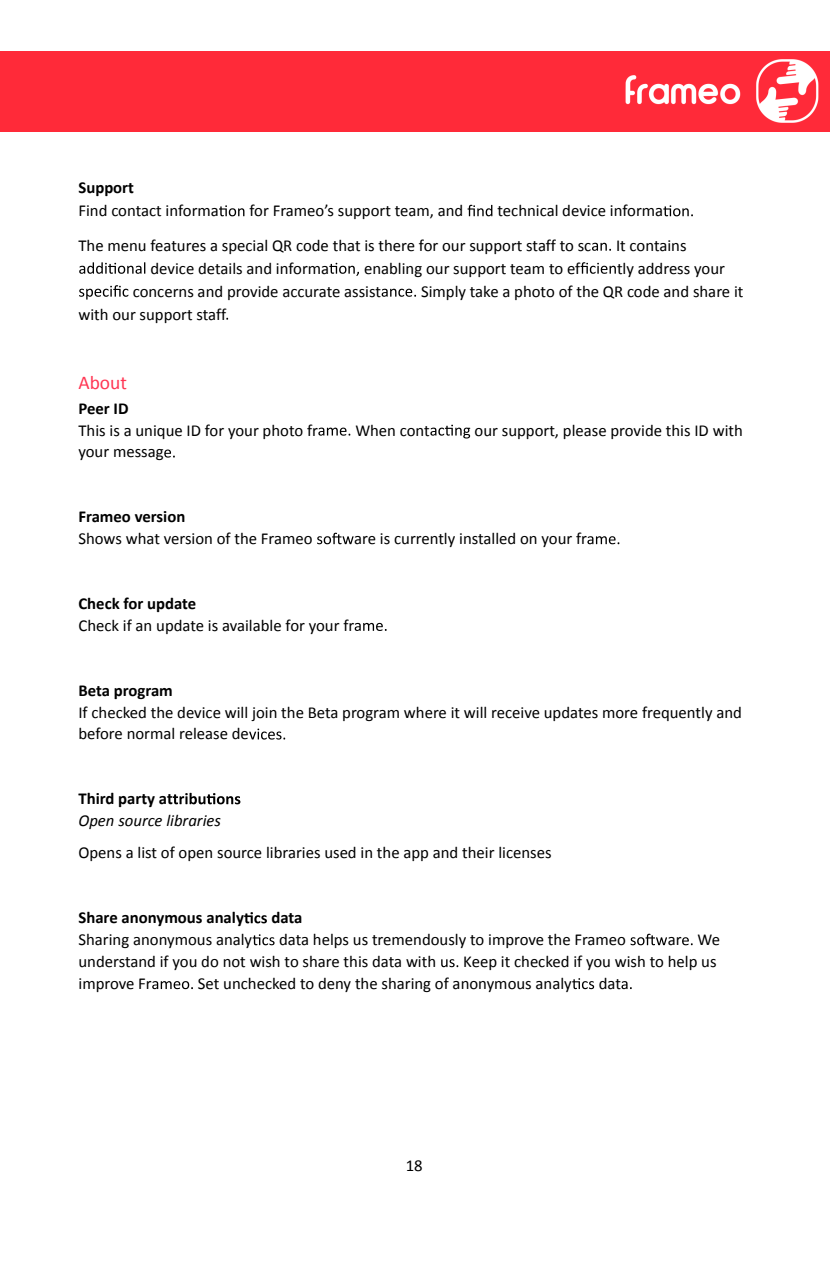
<style>
.page{position:relative;width:830px;height:1276px;background:#fff}
.page>*{position:absolute;margin:0;border:0;box-sizing:border-box;transform-origin:0 0}
.t1{font:19.57px "Calibri";color:#ff3653}
.t2{font:16.65px/34.4px "Calibri";color:#000}
.t3{font:700 16.65px "Calibri";color:#000}
.t4{font:italic 16.65px "Calibri";color:#000}
</style>
<div class="page">
<svg style="left:219px;top:205px;width:25px;height:11px"></svg>
<svg style="left:467px;top:205px;width:25px;height:11px"></svg>
<svg style="left:663px;top:205px;width:29px;height:11px"></svg>
<svg style="left:592px;top:243px;width:18px;height:8px"></svg>
<svg style="left:79px;top:262px;width:66px;height:12px"></svg>
<svg style="left:329px;top:263px;width:30px;height:13px"></svg>
<svg style="left:580px;top:262px;width:35px;height:12px"></svg>
<svg style="left:79px;top:285px;width:49px;height:15px"></svg>
<svg style="left:381px;top:289px;width:35px;height:8px"></svg>
<svg style="left:318px;top:427px;width:32px;height:9px"></svg>
<svg style="left:430px;top:425px;width:40px;height:13px"></svg>
<svg style="left:164px;top:449px;width:11px;height:8px"></svg>
<svg style="left:317px;top:533px;width:36px;height:11px"></svg>
<svg style="left:587px;top:536px;width:32px;height:8px"></svg>
<svg style="left:354px;top:623px;width:32px;height:8px"></svg>
<svg style="left:249px;top:728px;width:36px;height:11px"></svg>
<svg style="left:173px;top:793px;width:67px;height:11px"></svg>
<svg style="left:244px;top:912px;width:23px;height:11px"></svg>
<svg style="left:252px;top:934px;width:22px;height:11px"></svg>
<svg style="left:630px;top:933px;width:36px;height:12px"></svg>
<svg style="left:682px;top:937px;width:10px;height:8px"></svg>
<svg style="left:441px;top:959px;width:17px;height:8px"></svg>
<svg style="left:152px;top:981px;width:41px;height:8px"></svg>
<svg style="left:572px;top:978px;width:22px;height:11px"></svg>
<svg style="left:621px;top:981px;width:10px;height:8px"></svg>
<div style="left:0;top:52px;width:828px;height:79px;background:#ff2a39"></div>
<p class="t3" style="left:78px;top:177px;width:57px">Support</p>
<p class="t2" style="left:78px;top:193px;width:142px">Find contact informa</p>
<p class="t2" style="left:249px;top:193px;width:215px">for Frameo’s support team, and</p>
<p class="t2" style="left:78px;top:193px;width:586px;text-indent:419px">technical device informa<br>The menu features a special QR code that is there for our support staff to sc</p>
<p class="t2" style="left:615px;top:228px;width:72px">It contains</p>
<p class="t2" style="left:150px;top:251px;width:180px">device details and informa</p>
<p class="t2" style="left:364px;top:251px;width:218px">enabling our support team to ef</p>
<p class="t2" style="left:616px;top:251px;width:109px">tly address your</p>
<p class="t2" style="left:133px;top:274px;width:250px">concerns and provide accurate assist</p>
<p class="t2" style="left:421px;top:274px;width:324px">Simply take a photo of the QR code and share it</p>
<p class="t2" style="left:78px;top:297px;width:149px">with our support staff</p>
<p class="t1" style="left:78px;top:370px;width:50px">About</p>
<p class="t3" style="left:78px;top:398px;width:52px">Peer ID</p>
<p class="t2" style="left:78px;top:413px;width:241px">This is a unique ID for your photo fr</p>
<p class="t2" style="left:355px;top:413px;width:76px">When cont</p>
<p class="t2" style="left:474px;top:413px;width:269px">our support, please provide this ID with</p>
<p class="t2" style="left:78px;top:435px;width:87px">your messag</p>
<p class="t3" style="left:78px;top:506px;width:108px">Frameo version</p>
<p class="t2" style="left:78px;top:521px;width:235px">Shows what version of the Frameo</p>
<p class="t2" style="left:354px;top:521px;width:234px">are is currently installed on your fr</p>
<p class="t3" style="left:78px;top:593px;width:119px">Check for update</p>
<p class="t2" style="left:78px;top:608px;width:277px">Check if an update is available for your fr</p>
<p class="t3" style="left:78px;top:679px;width:96px">Beta program</p>
<p class="t2" style="left:78px;top:701px;width:664px;line-height:21.8px">If checked the device will join the Beta program where it will receive updates more frequently and before normal release de</p>
<p class="t3" style="left:78px;top:788px;width:96px">Third party at</p>
<p class="t4" style="left:78px;top:809px;width:144px">Open source libraries</p>
<p class="t2" style="left:78px;top:836px;width:474px">Opens a list of open source libraries used in the app and their licenses</p>
<p class="t3" style="left:78px;top:907px;width:167px">Share anonymous analy</p>
<p class="t3" style="left:271px;top:907px;width:32px">data</p>
<p class="t2" style="left:78px;top:922px;width:175px">Sharing anonymous analy</p>
<p class="t2" style="left:279px;top:922px;width:348px">data helps us tremendously to improve the Frameo</p>
<p class="t2" style="left:667px;top:922px;width:54px">ar We</p>
<p class="t2" style="left:78px;top:944px;width:359px">understand if you do not wish to share this data with</p>
<p class="t2" style="left:463px;top:944px;width:255px">Keep it checked if you wish to help us</p>
<p class="t2" style="left:78px;top:966px;width:75px">improve Fr</p>
<p class="t2" style="left:198px;top:966px;width:375px">Set unchecked to deny the sharing of anonymous analy</p>
<p class="t2" style="left:598px;top:966px;width:24px">dat</p>
<p class="t2" style="left:405px;top:1148px;width:18px">18</p>
</div>
